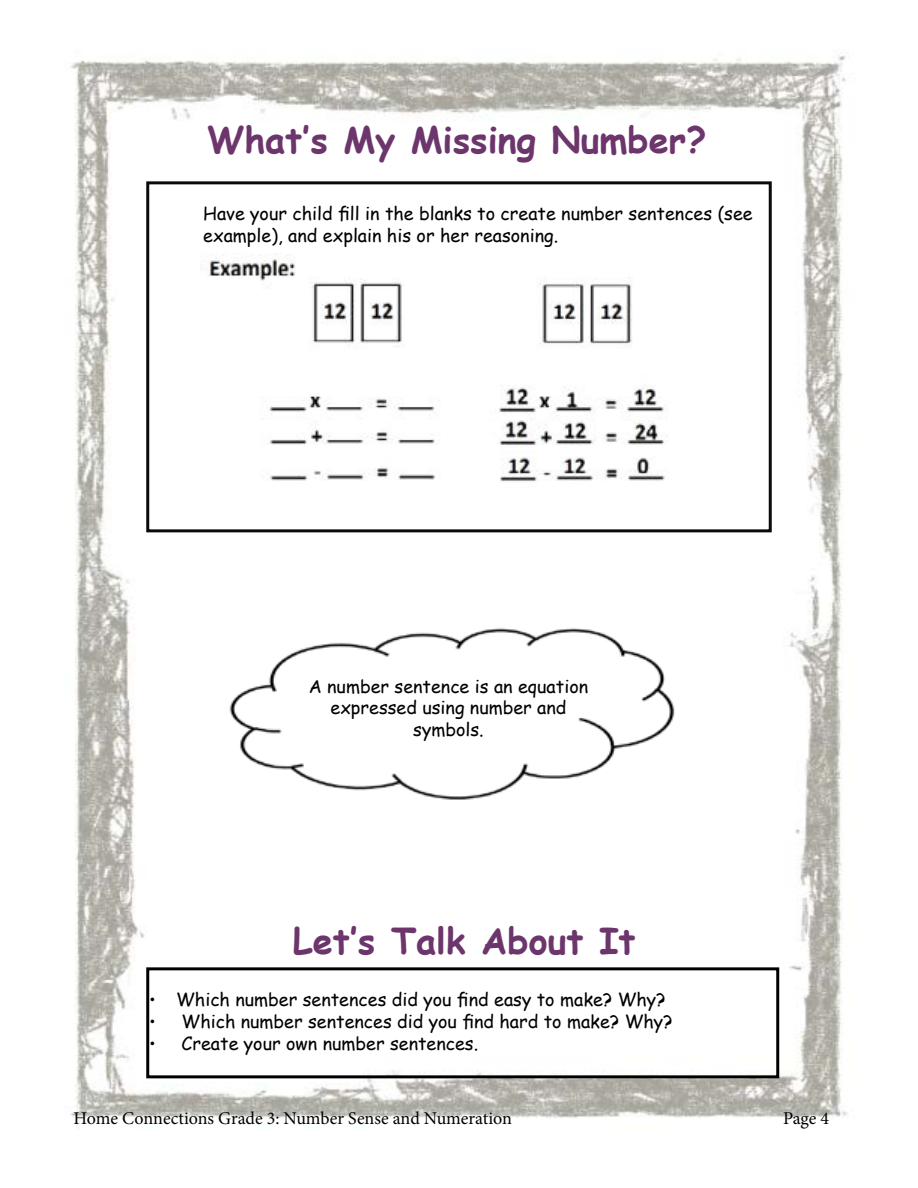
<style>
.page{position:relative;width:918px;height:1188px;background:#fff}
.page>*{position:absolute;margin:0;border:0;box-sizing:border-box;transform-origin:0 0}
.t1{font:700 36px "Comic Sans MS";color:#6c366c}
.t2{font:18px/21.6px "Comic Sans MS";color:#000}
.t3{font:18px "Minion Pro";color:#000}
</style>
<div class="page">
<img style="left:70px;top:55px;width:778px;height:1063px">
<img style="left:213px;top:622px;width:475px;height:185px">
<div style="left:146px;top:181px;width:626px;height:351px;border:3px solid #0a0a0b"></div>
<div style="left:146px;top:967px;width:633px;height:111px;border:3px solid #000"></div>
<img style="left:201px;top:253px;width:488px;height:265px">
<h1 class="t1" style="left:207px;top:113px;width:501px">What’s My Missing Number?</h1>
<p class="t2" style="left:203px;top:202px;width:551px">Have your child fill in the blanks to create number sentences (see example), and explain his or her reasoning.</p>
<p class="t2" style="left:309px;top:675px;width:281px;text-align:center">A number sentence is an equation expressed using number and symbols.</p>
<h2 class="t1" style="left:293px;top:914px;width:344px">Let’s Talk About It</h2>
<p class="t2" style="left:149px;top:988px;width:518px">• Which number sentences did you find easy to make? Why?</p>
<p class="t2" style="left:149px;top:1010px;width:525px">• Which number sentences did you find hard to make? Why?</p>
<p class="t2" style="left:149px;top:1032px;width:330px">• Create your own number sentences.</p>
<p class="t3" style="left:74px;top:1107px;width:440px">Home Connections Grade 3: Number Sense and Numeration</p>
<p class="t3" style="left:783px;top:1107px;width:48px">Page 4</p>
</div>
